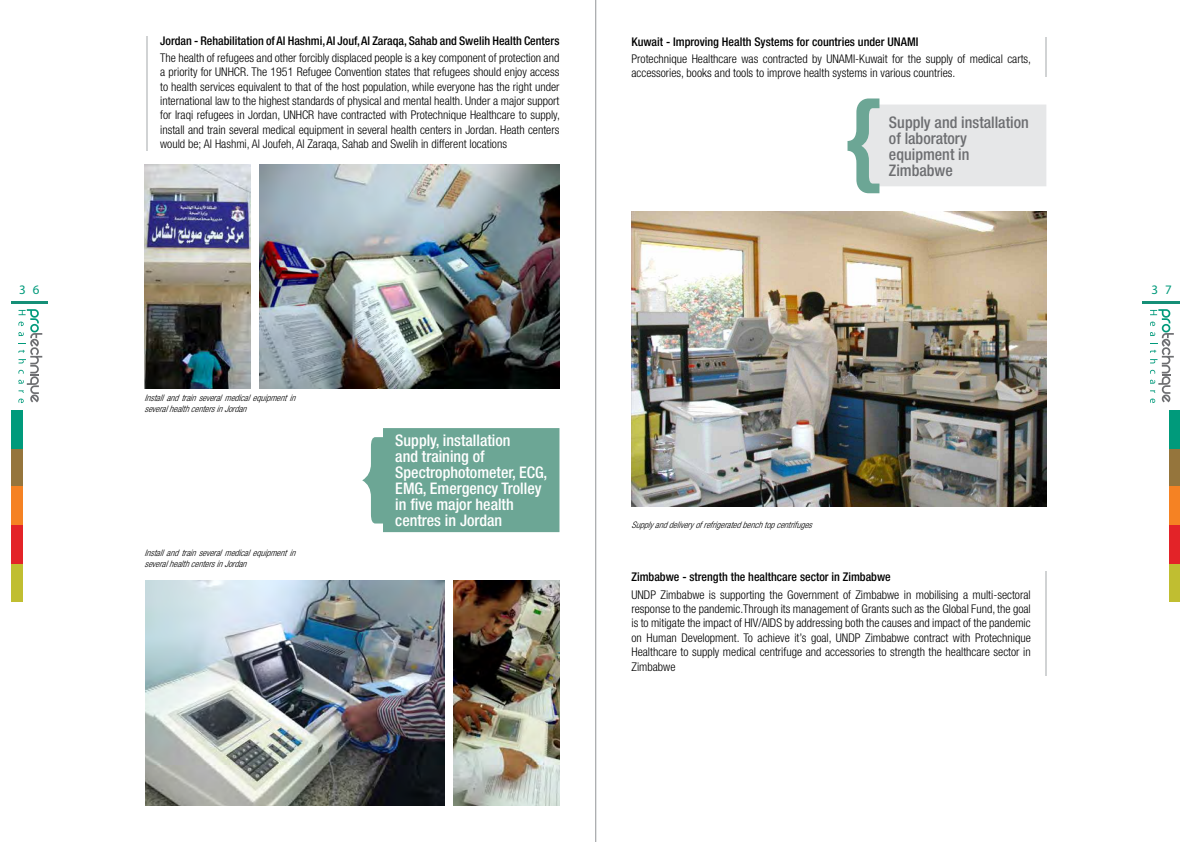
<style>
.page{position:relative;width:1191px;height:842px;background:#fff}
.page>*{position:absolute;margin:0;border:0;box-sizing:border-box;transform-origin:0 0}
.t1{font:500 condensed 16px/16px "Helvetica Neue LT Std";color:#fff}
.t2{font:500 condensed 16px/16px "Helvetica Neue LT Std";color:#6d6e71}
.t3{font:13px "Myriad Pro";color:#009a7b}
.t4{font:300 condensed 12px/14.4px "Helvetica Neue LT Std";color:#000;text-align:justify}
.t5{font:500 condensed 12px "Helvetica Neue LT Std";color:#000}
.t6{font:italic 300 condensed 9px/10.8px "Helvetica Neue LT Std";color:#000}
</style>
<div class="page">
<svg style="left:18px;top:309px;width:24px;height:94px"></svg>
<svg style="left:1150px;top:309px;width:23px;height:94px"></svg>
<hr style="left:11px;top:302px;width:36px;height:2px;background:#158f77">
<hr style="left:1142px;top:302px;width:37px;height:2px;background:#158f77">
<div style="left:11px;top:449px;width:12px;height:38px;background:#95753c"></div>
<div style="left:11px;top:563px;width:12px;height:38px;background:#c0be31"></div>
<div style="left:11px;top:410px;width:12px;height:39px;background:#009a7b"></div>
<div style="left:11px;top:525px;width:12px;height:38px;background:#e32328"></div>
<div style="left:11px;top:487px;width:12px;height:38px;background:#f58223"></div>
<div style="left:1169px;top:449px;width:10px;height:38px;background:#95753c"></div>
<div style="left:1169px;top:563px;width:10px;height:38px;background:#c0be31"></div>
<div style="left:1169px;top:410px;width:10px;height:39px;background:#009a7b"></div>
<div style="left:1169px;top:525px;width:10px;height:38px;background:#e32328"></div>
<div style="left:1169px;top:487px;width:10px;height:38px;background:#f58223"></div>
<hr style="left:146px;top:36px;width:2px;height:115px;background:#d1d3d4">
<div style="left:362px;top:428px;width:197px;height:104px;background:#6ca695"></div>
<img style="left:259px;top:164px;width:300px;height:225px">
<img style="left:145px;top:164px;width:105px;height:225px">
<img style="left:146px;top:581px;width:298px;height:225px">
<img style="left:453px;top:581px;width:106px;height:225px">
<hr style="left:1045px;top:37px;width:2px;height:40px;background:#d1d3d4">
<hr style="left:1045px;top:571px;width:2px;height:105px;background:#d1d3d4">
<svg style="left:847px;top:98px;width:199px;height:95px"></svg>
<img style="left:631px;top:211px;width:415px;height:295px">
<hr style="left:595px;top:0;width:1px;height:842px;background:#939598">
<p class="t5" style="left:160px;top:33px;width:401px">Jordan - Rehabilitation of Al Hashmi, Al Jouf, Al Zaraqa, Sahab and Swelih Health Centers</p>
<p class="t4" style="left:160px;top:50px;width:401px">The health of refugees and other forcibly displaced people is a key component of protection and a priority for UNHCR. The 1951 Refugee Convention states that refugees should enjoy access to health services equivalent to that of the host population, while everyone has the right under international law to the highest standards of physical and mental health. Under a major support for Iraqi refugees in Jordan, UNHCR have contracted with Protechnique Healthcare to supply, install and train several medical equipment in several health centers in Jordan. Heath centers would be; Al Hashmi, Al Joufeh, Al Zaraqa, Sahab and Swelih in different locations</p>
<p class="t5" style="left:631px;top:34px;width:288px">Kuwait - Improving Health Systems for countries under UNAMI</p>
<p class="t4" style="left:631px;top:51px;width:401px">Protechnique Healthcare was contracted by UNAMI-Kuwait for the supply of medical carts, accessories, books and tools to improve health systems in various countries.</p>
<h1 class="t2" style="left:889px;top:115px;width:141px">Supply and installation of laboratory equipment in<br>Zimbabwe</h1>
<p class="t3" style="left:19px;top:281px;width:22px">3 6</p>
<p class="t3" style="left:1151px;top:281px;width:22px">3 7</p>
<p class="t6" style="left:145px;top:393px;width:152px">Install and train several medical equipment in several health centers in Jordan</p>
<p class="t6" style="left:145px;top:548px;width:152px">Install and train several medical equipment in several health centers in Jordan</p>
<h1 class="t1" style="left:395px;top:432px;width:153px">Supply, installation<br>and training of<br>Spectrophotometer, ECG,<br>EMG, Emergency Trolley in five major health centres in Jordan</h1>
<p class="t6" style="left:631px;top:520px;width:182px">Supply and delivery of refrigerated bench top centrifuges</p>
<p class="t5" style="left:631px;top:570px;width:261px">Zimbabwe - strength the healthcare sector in Zimbabwe</p>
<p class="t4" style="left:631px;top:587px;width:401px">UNDP Zimbabwe is supporting the Government of Zimbabwe in mobilising a multi-sectoral response to the pandemic.Through its management of Grants such as the Global Fund, the goal is to mitigate the impact of HIV/AIDS by addressing both the causes and impact of the pandemic on Human Development. To achieve it’s goal, UNDP Zimbabwe contract with Protechnique Healthcare to supply medical centrifuge and accessories to strength the healthcare sector in Zimbabwe</p>
</div>
